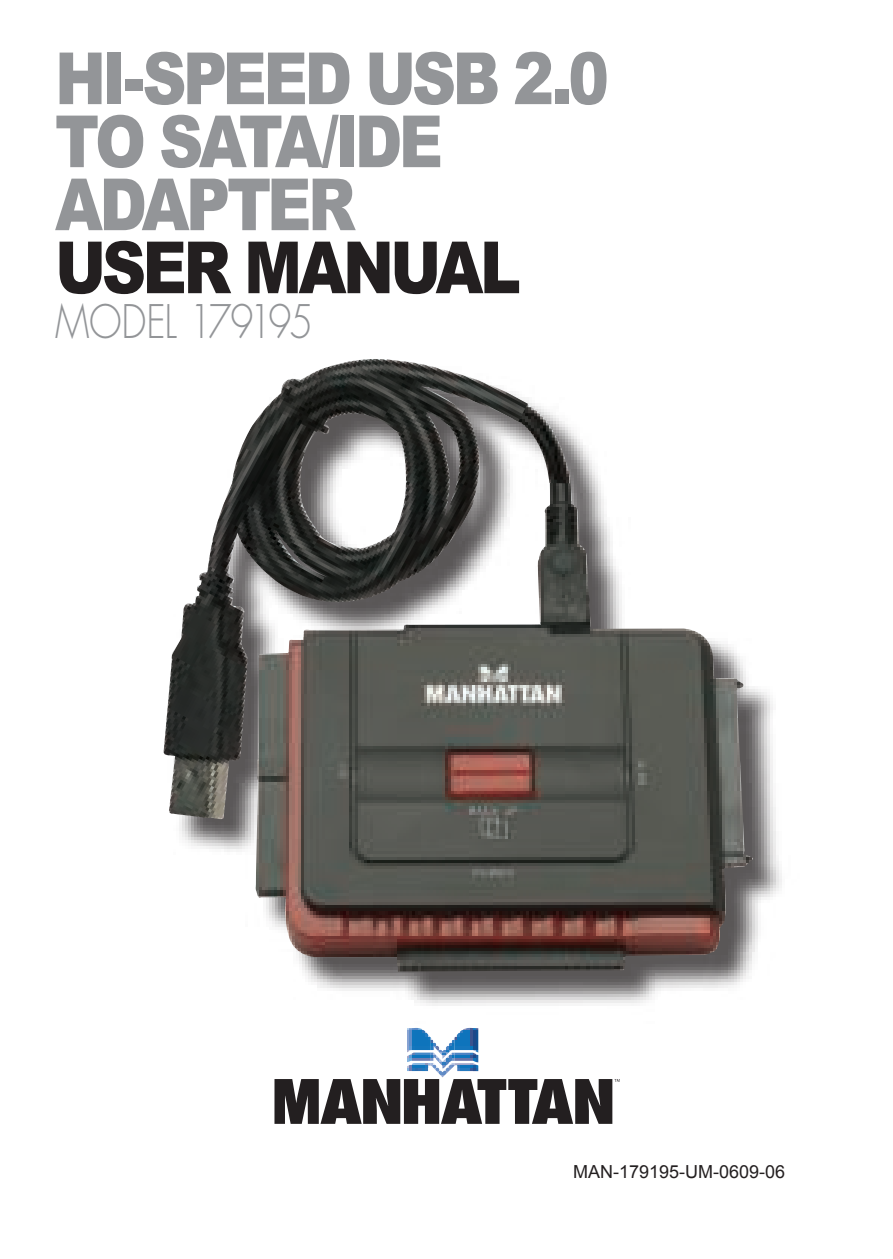
<style>
.page{position:relative;width:893px;height:1259px;background:#fff}
.page>*{position:absolute;margin:0;border:0;box-sizing:border-box;transform-origin:0 0}
.t1{font:900 72px/63px "Arial";letter-spacing:-.065em;color:#939598;scale:.85 1}
.t2{font:900 72px "Arial";letter-spacing:-.055em;color:#231f20;scale:.85 1}
.t3{font:300 45px "Futura Std";letter-spacing:-.04em;color:#939598;scale:.85 1}
.t4{font:18px "Arial";color:#231f20}
</style>
<div class="page">
<div style="left:168px;top:363px;width:725px;height:764px;background:#231f20;opacity:.75"></div>
<img style="left:254px;top:471px;width:501px;height:502px">
<img style="left:528px;top:398px;width:42px;height:85px">
<img style="left:163px;top:359px;width:365px;height:461px">
<p class="t1" style="left:55px;top:53px;width:653px">HI-SPEED USB 2.0<br>TO SATA/IDE<br>ADAPTER</p>
<p class="t2" style="left:55px;top:241px;width:549px">USER MANUAL</p>
<p class="t3" style="left:55px;top:296px;width:305px">MODEL 179195</p>
<p class="t4" style="left:573px;top:1164px;width:214px">MAN-179195-UM-0609-06</p>
</div>
